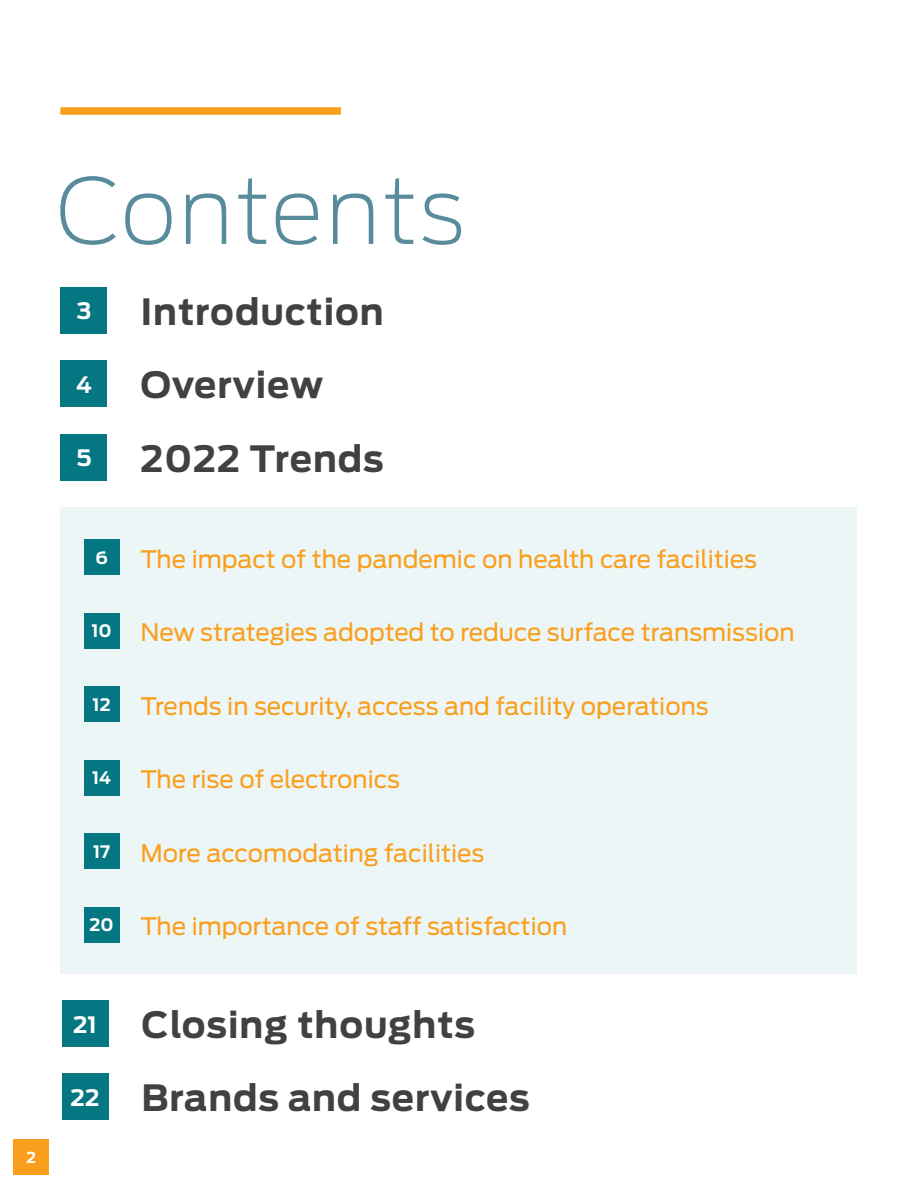
<style>
.page{position:relative;width:918px;height:1188px;background:#fff}
.page>*{position:absolute;margin:0;border:0;box-sizing:border-box;transform-origin:0 0}
.t1{font:200 90px "Antenna";letter-spacing:.025em;color:#588b9c}
.Feature_text_24_29pt{font:700 36px "Antenna";letter-spacing:.025em;color:#414042}
.Feature_text_24_29pt-2{font:24px "Antenna";color:#fa9f1d}
.t2{font:700 22.5px "Antenna";color:#fff}
.t3{font:700 17.1px "Antenna";color:#fff}
.t4{font:700 15px "Antenna";color:#fff}
</style>
<div class="page">
<div style="left:14px;top:1139px;width:35px;height:35px;background:#fa9f1d"></div>
<div style="left:60px;top:107px;width:281px;height:8px;background:#fa9f1d"></div>
<div style="left:61px;top:508px;width:796px;height:466px;background:#edf6f6"></div>
<div style="left:61px;top:287px;width:46px;height:47px;background:#047782"></div>
<div style="left:61px;top:361px;width:46px;height:46px;background:#047782"></div>
<div style="left:61px;top:434px;width:46px;height:47px;background:#047782"></div>
<div style="left:62px;top:1001px;width:46px;height:46px;background:#047782"></div>
<div style="left:62px;top:1074px;width:46px;height:46px;background:#047782"></div>
<div style="left:84px;top:539px;width:35px;height:36px;background:#047782"></div>
<div style="left:84px;top:686px;width:35px;height:36px;background:#047782"></div>
<div style="left:84px;top:833px;width:35px;height:36px;background:#047782"></div>
<div style="left:84px;top:613px;width:35px;height:35px;background:#047782"></div>
<div style="left:84px;top:760px;width:35px;height:35px;background:#047782"></div>
<div style="left:84px;top:907px;width:35px;height:35px;background:#047782"></div>
<p class="t1" style="left:56px;top:153px;width:410px">Contents</p>
<p class="t2" style="left:77px;top:296px;width:16px">3</p>
<p class="Feature_text_24_29pt" style="left:140px;top:287px;width:245px">Introduction</p>
<p class="t2" style="left:76px;top:369px;width:17px">4</p>
<p class="Feature_text_24_29pt" style="left:140px;top:360px;width:184px">Overview</p>
<p class="t2" style="left:76px;top:443px;width:17px">5</p>
<p class="Feature_text_24_29pt" style="left:140px;top:434px;width:245px">2022 Trends</p>
<p class="t4" style="left:26px;top:1147px;width:11px">2</p>
<p class="t3" style="left:95px;top:546px;width:14px">6</p>
<p class="Feature_text_24_29pt-2" style="left:140px;top:543px;width:618px">The impact of the pandemic on health care facilities</p>
<p class="t3" style="left:92px;top:619px;width:22px">10</p>
<p class="Feature_text_24_29pt-2" style="left:140px;top:616px;width:656px">New strategies adopted to reduce surface transmission</p>
<p class="t3" style="left:93px;top:693px;width:20px">12</p>
<p class="Feature_text_24_29pt-2" style="left:140px;top:690px;width:570px">Trends in security, access and facility operations</p>
<p class="t3" style="left:92px;top:766px;width:20px">14</p>
<p class="Feature_text_24_29pt-2" style="left:140px;top:763px;width:261px">The rise of electronics</p>
<p class="t3" style="left:93px;top:840px;width:18px">17</p>
<p class="Feature_text_24_29pt-2" style="left:140px;top:837px;width:345px">More accomodating facilities</p>
<p class="t3" style="left:90px;top:913px;width:26px">20</p>
<p class="Feature_text_24_29pt-2" style="left:140px;top:910px;width:428px">The importance of staff satisfaction</p>
<p class="t2" style="left:73px;top:1009px;width:25px">21</p>
<p class="Feature_text_24_29pt" style="left:141px;top:1000px;width:335px">Closing thoughts</p>
<p class="t2" style="left:71px;top:1082px;width:31px">22</p>
<p class="Feature_text_24_29pt" style="left:141px;top:1073px;width:390px">Brands and services</p>
</div>
